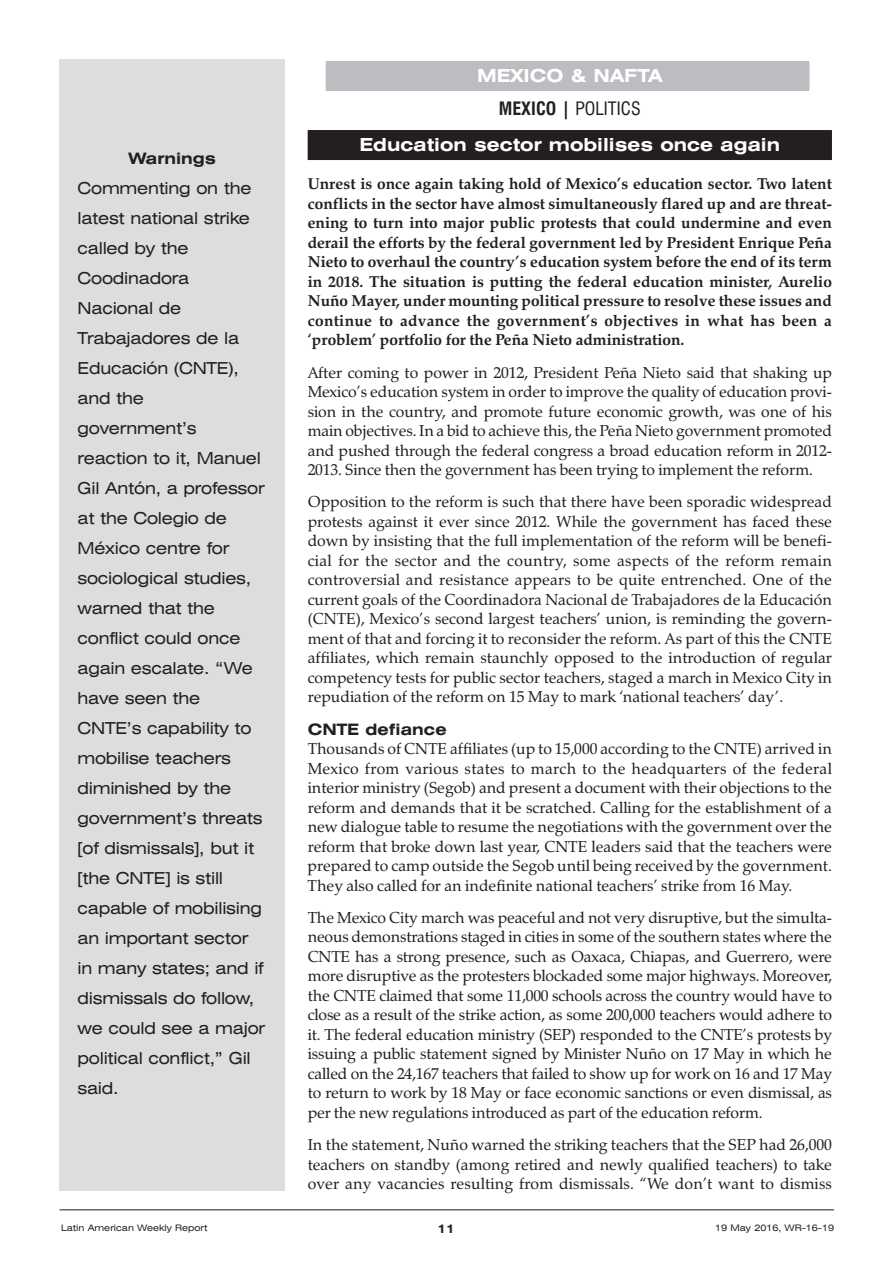
<style>
.page{position:relative;width:893px;height:1263px;background:#fff}
.page>*{position:absolute;margin:0;border:0;box-sizing:border-box;transform-origin:0 0}
.t1{font:700 expanded 18px/33px "Swiss 721 BT";color:#fff;text-align:center}
.t2{font:expanded 16.5px/30px "Swiss 721 BT";letter-spacing:-.015em;color:#231f20}
.t3{font:15.75px/19.5px "Zapf Calligraphic 801 BT";color:#231f20;text-align:justify}
.t4{font:700 15.75px/19.5px "Zapf Calligraphic 801 BT";color:#231f20;text-align:justify}
.t5{font:700 expanded 15.75px "Swiss 721 BT";color:#231f20}
.t6{font:700 expanded 12px "Swiss 721 BT";color:#231f20}
.t7{font:expanded 9px "Swiss 721 BT";color:#231f20}
.s1{font-stretch:condensed;color:#231f20}
.s2{font-weight:400;font-stretch:condensed;color:#231f20}
</style>
<div class="page">
<div style="left:326px;top:61px;width:483px;height:30px;background:#bcbdc0"></div>
<div style="left:308px;top:130px;width:524px;height:30px;background:#231f20"></div>
<div style="left:60px;top:60px;width:225px;height:1131px;background:#dcdddf"></div>
<hr style="left:60px;top:1209px;width:774px;height:1px;background:#231f20">
<p class="t5" style="left:128px;top:149px;width:89px">Warnings</p>
<p class="t2" style="left:78px;top:173px;width:189px">Commenting on the latest national strike called by the<br>Coodinadora<br>Nacional de<br>Trabajadores de la<br>Educación (CNTE), and the government’s reaction to it, Manuel<br>Gil Antón, a professor at the Colegio de<br>México centre for sociological studies, warned that the conflict could once again escalate. “We have seen the<br>CNTE’s capability to mobilise teachers diminished by the government’s threats [of dismissals], but it [the CNTE] is still capable of mobilising an important sector in many states; and if dismissals do follow, we could see a major political conflict,” Gil said.</p>
<p class="t1" style="left:477px;top:59px;width:187px">MEXICO &amp; NAFTA<br><span class="s1">MEXICO |</span> <span class="s2">POLITICS</span></p>
<p class="t1" style="left:360px;top:128px;width:422px">Education sector mobilises once again</p>
<p class="t4" style="left:308px;top:174px;width:526px">Unrest is once again taking hold of Mexico’s education sector. Two latent conflicts in the sector have almost simultaneously flared up and are threat&shy;ening to turn into major public protests that could undermine and even derail the efforts by the federal government led by President Enrique Peña Nieto to overhaul the country’s education system before the end of its term in 2018. The situation is putting the federal education minister, Aurelio Nuño Mayer, under mounting political pressure to resolve these issues and continue to advance the government’s objectives in what has been a ‘problem’ portfolio for the Peña Nieto administration.</p>
<p class="t3" style="left:308px;top:362px;width:526px">After coming to power in 2012, President Peña Nieto said that shaking up Mexico’s education system in order to improve the quality of education provi&shy;sion in the country, and promote future economic growth, was one of his main objectives. In a bid to achieve this, the Peña Nieto government promoted and pushed through the federal congress a broad education reform in 2012- 2013. Since then the government has been trying to implement the reform.</p>
<p class="t3" style="left:308px;top:492px;width:526px">Opposition to the reform is such that there have been sporadic widespread protests against it ever since 2012. While the government has faced these down by insisting that the full implementation of the reform will be benefi&shy;cial for the sector and the country, some aspects of the reform remain controversial and resistance appears to be quite entrenched. One of the current goals of the Coordinadora Nacional de Trabajadores de la Educación (CNTE), Mexico’s second largest teachers’ union, is reminding the govern&shy;ment of that and forcing it to reconsider the reform. As part of this the CNTE affiliates, which remain staunchly opposed to the introduction of regular competency tests for public sector teachers, staged a march in Mexico City in repudiation of the reform on 15 May to mark ‘national teachers’ day’.</p>
<p class="t5" style="left:308px;top:720px;width:140px">CNTE defiance</p>
<p class="t3" style="left:308px;top:739px;width:526px">Thousands of CNTE affiliates (up to 15,000 according to the CNTE) arrived in Mexico from various states to march to the headquarters of the federal interior ministry (Segob) and present a document with their objections to the reform and demands that it be scratched. Calling for the establishment of a new dialogue table to resume the negotiations with the government over the reform that broke down last year, CNTE leaders said that the teachers were prepared to camp outside the Segob until being received by the government.<br>They also called for an indefinite national teachers’ strike from 16 May.</p>
<p class="t3" style="left:308px;top:908px;width:526px">The Mexico City march was peaceful and not very disruptive, but the simulta&shy;neous demonstrations staged in cities in some of the southern states where the CNTE has a strong presence, such as Oaxaca, Chiapas, and Guerrero, were more disruptive as the protesters blockaded some major highways. Moreover, the CNTE claimed that some 11,000 schools across the country would have to close as a result of the strike action, as some 200,000 teachers would adhere to it. The federal education ministry (SEP) responded to the CNTE’s protests by issuing a public statement signed by Minister Nuño on 17 May in which he called on the 24,167 teachers that failed to show up for work on 16 and 17 May to return to work by 18 May or face economic sanctions or even dismissal, as per the new regulations introduced as part of the education reform.</p>
<p class="t3" style="left:308px;top:1135px;width:526px">In the statement, Nuño warned the striking teachers that the SEP had 26,000 teachers on standby (among retired and newly qualified teachers) to take over any vacancies resulting from dismissals. “We don’t want to dismiss</p>
<p class="t7" style="left:61px;top:1223px;width:148px">Latin American Weekly Report</p>
<p class="t6" style="left:437px;top:1221px;width:19px">11</p>
<p class="t7" style="left:715px;top:1223px;width:120px">19 May 2016, WR-16-19</p>
</div>
